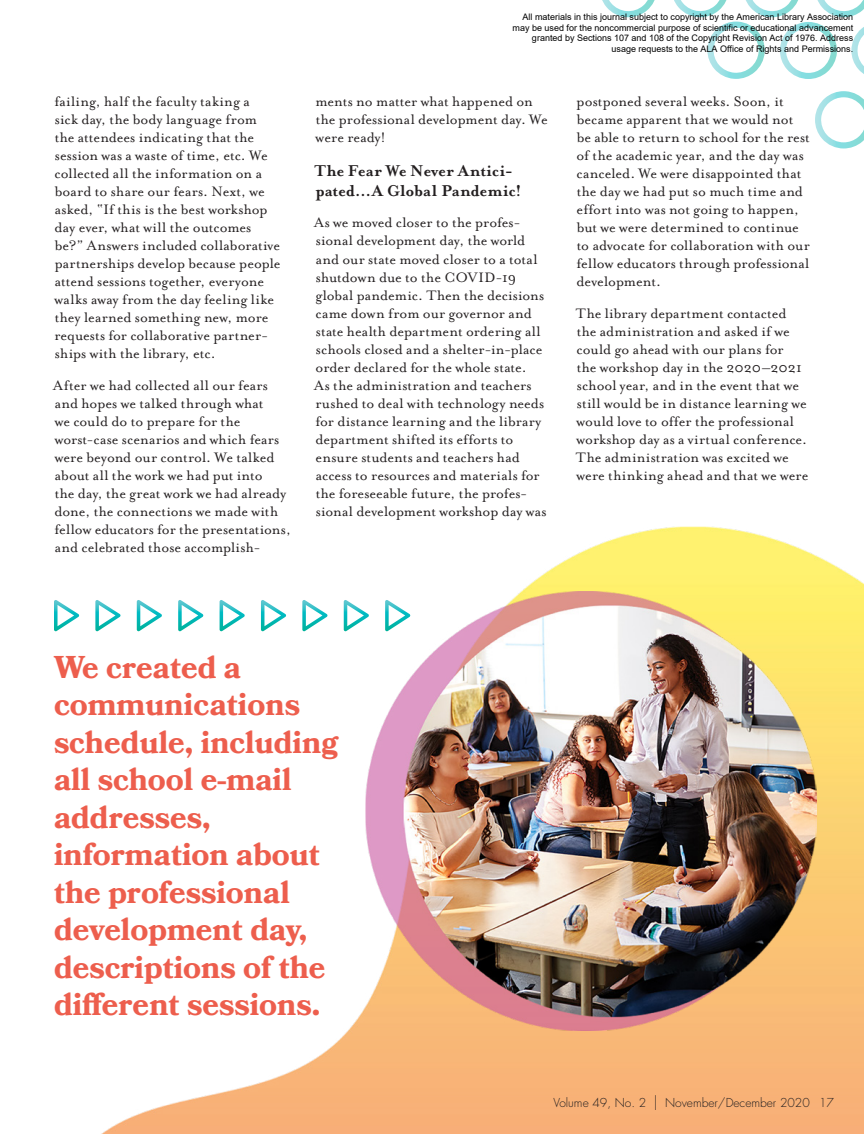
<style>
.page{position:relative;width:864px;height:1134px;background:#fff}
.page>*{position:absolute;margin:0;border:0;box-sizing:border-box;transform-origin:0 0}
.t1{font:700 31.5px/37.5px "Bookmania";color:#ed5e4d}
.Body_-_Head_A{font:700 18px/20.2px "Mrs Eaves";letter-spacing:-.005em;color:#231f20}
.Body{font:15.75px/18px "Mrs Eaves Roman";letter-spacing:.005em;color:#231f20}
.t2{font:300 12px "Futura";color:#231f20}
.t3{font:9px/10.8px "Arial";color:#000;text-align:right}
.s1{font-size:18px}
</style>
<div class="page">
<img style="left:79px;top:526px;width:785px;height:608px">
<svg style="left:602px;top:0;width:53px;height:17px"></svg>
<svg style="left:815px;top:91px;width:49px;height:57px"></svg>
<svg style="left:674px;top:0;width:190px;height:79px"></svg>
<svg style="left:137px;top:600px;width:25px;height:31px"></svg>
<svg style="left:302px;top:600px;width:25px;height:31px"></svg>
<svg style="left:220px;top:600px;width:25px;height:31px"></svg>
<svg style="left:95px;top:600px;width:25px;height:31px"></svg>
<svg style="left:261px;top:600px;width:25px;height:31px"></svg>
<svg style="left:178px;top:600px;width:25px;height:31px"></svg>
<svg style="left:344px;top:600px;width:22px;height:31px"></svg>
<svg style="left:54px;top:600px;width:25px;height:31px"></svg>
<img style="left:366px;top:591px;width:450px;height:440px">
<p class="Body" style="left:54px;top:93px;width:228px">failing, half the faculty taking a<br>sick day, the body language from<br>the attendees indicating that the session was a waste of time, etc. We collected all the information on a board to share our fears. Next, we asked, “If this is the best workshop day ever, what will the outcomes be?” Answers included collaborative partnerships develop because people attend sessions together, everyone walks away from the day feeling like they learned something new, more requests for collaborative partner&shy;ships with the library, etc.</p>
<p class="Body" style="left:53px;top:376px;width:239px">After we had collected all our fears and hopes we talked through what<br>we could do to prepare for the worst-case scenarios and which fears were beyond our control. We talked about all the work we had put into<br>the day, the great work we had already done, the connections we made with fellow educators for the presentations, and celebrated those accomplish-</p>
<p class="t3" style="left:513px;top:11px;width:342px">All materials in this journal subject to copyright by the American Library Association may be used for the noncommercial purpose of scientific or educational advancement granted by Sections 107 and 108 of the Copyright Revision Act of 1976. Address usage requests to the ALA Office of Rights and Permissions.</p>
<p class="Body" style="left:315px;top:93px;width:234px">ments no matter what happened on the professional development day. We were ready!</p>
<p class="Body_-_Head_A" style="left:314px;top:160px;width:209px">The Fear We Never Antici&shy;pated…A Global Pandemic!</p>
<p class="Body" style="left:314px;top:214px;width:234px">As we moved closer to the profes&shy;sional development day, the world and our state moved closer to a total shutdown due to the COVID-19 global pandemic. Then the decisions came down from our governor and state health department ordering all schools closed and a shelter-in-place order declared for the whole state.<br>As the administration and teachers rushed to deal with technology needs for distance learning and the library department shifted its efforts to ensure students and teachers had access to resources and materials for the foreseeable future, the profes&shy;sional development workshop day was</p>
<p class="Body" style="left:576px;top:93px;width:235px">postponed several weeks. Soon, it became apparent that we would not be able to return to school for the rest of the academic year, and the day was canceled. We were disappointed that the day we had put so much time and effort into was not going to happen, but we were determined to continue to advocate for collaboration with our fellow educators through professional development.</p>
<p class="Body" style="left:576px;top:304px;width:234px">The library department contacted the administration and asked if we could go ahead with our plans for<br>the workshop day in the 2020–2021 school year, and in the event that we still would be in distance learning we would love to offer the professional workshop day as a virtual conference.<br>The administration was excited we were thinking ahead and that we were</p>
<p class="t1" style="left:54px;top:648px;width:286px">We created a communications schedule, including all school e-mail addresses, information about the professional development day, descriptions of the different sessions.</p>
<p class="t2" style="left:554px;top:1095px;width:282px">Volume 49, No. 2 <span class="s1">|</span> November/December 2020 17</p>
</div>
